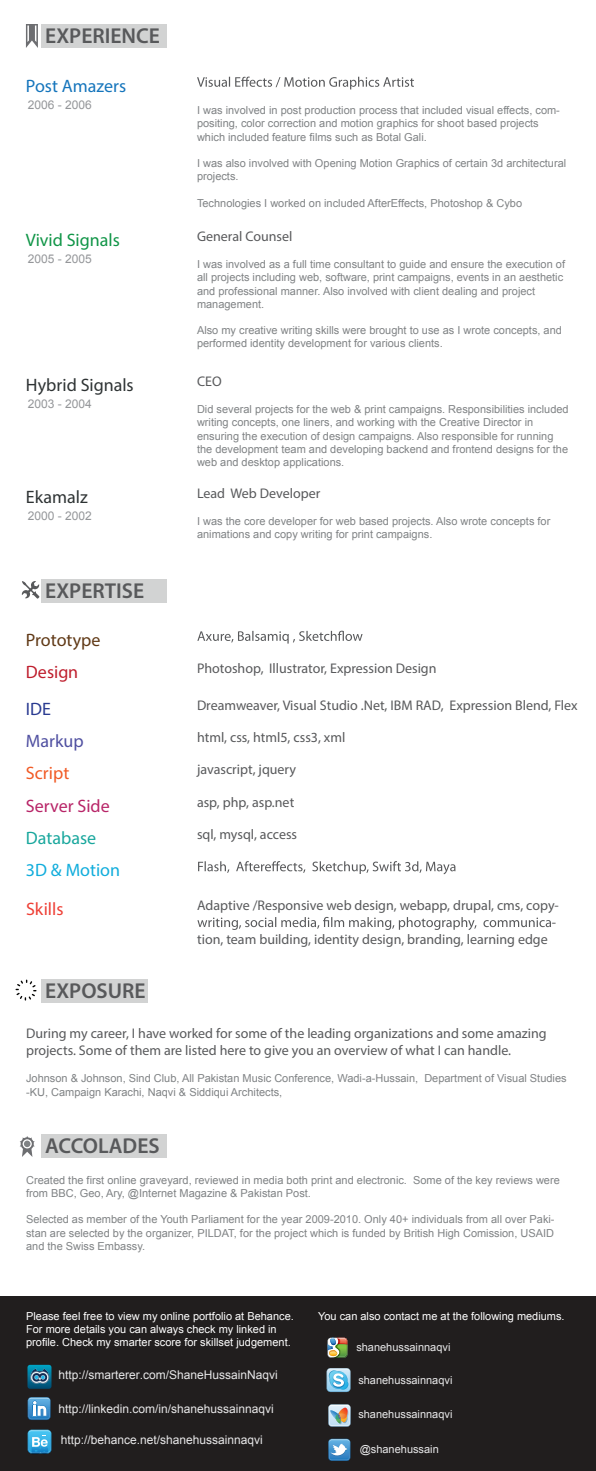
<style>
.page{position:relative;width:596px;height:1471px;background:#fff}
.page>*{position:absolute;margin:0;border:0;box-sizing:border-box;transform-origin:0 0}
.t1{font:600 21.6px "Myriad Pro";color:#58595b}
.t2{font:18px "Myriad Pro";color:#2e3334}
.t3{font:18px "Myriad Pro";color:#109547}
.t4{font:18px "Myriad Pro";color:#1575bc}
.t5{font:18px "Myriad Pro";color:#b82568}
.t6{font:18px "Myriad Pro";color:#603916}
.t7{font:18px "Myriad Pro";color:#11addc}
.t8{font:18px "Myriad Pro";color:#19a79d}
.t9{font:18px "Myriad Pro";color:#bf1f2e}
.t10{font:18px "Myriad Pro";letter-spacing:.005em;color:#5050a1}
.t11{font:18px "Myriad Pro";color:#f15a25}
.t12{font:18px "Myriad Pro";color:#ee4036}
.t13{font:18px "Myriad Pro";color:#2a3b91}
.t14{font:14px/16.8px "Myriad Pro";color:#58595b}
.t15{font:12px "Arial";color:#e8e8e9}
.t16{font:12px "Arial";color:#949699}
.t17{font:11px/13.2px "Arial";color:#808385}
.t18{font:11px/13.2px "Arial";color:#fff}
.t19{font:11px "Arial";color:#e8e8e9}
</style>
<div class="page">
<svg style="left:197px;top:77px;width:217px;height:12px"></svg>
<svg style="left:197px;top:631px;width:166px;height:13px"></svg>
<svg style="left:198px;top:861px;width:258px;height:13px"></svg>
<svg style="left:197px;top:917px;width:354px;height:13px"></svg>
<div style="left:41px;top:24px;width:125px;height:24px;background:#d2d3d3"></div>
<svg style="left:26px;top:24px;width:12px;height:24px"></svg>
<div style="left:41px;top:579px;width:125px;height:24px;background:#d2d3d3"></div>
<svg style="left:22px;top:581px;width:17px;height:18px"></svg>
<div style="left:41px;top:979px;width:107px;height:24px;background:#d2d3d3"></div>
<svg style="left:16px;top:980px;width:21px;height:21px"></svg>
<div style="left:41px;top:1134px;width:125px;height:24px;background:#d2d3d3"></div>
<svg style="left:20px;top:1136px;width:15px;height:21px"></svg>
<div style="left:0;top:1296px;width:596px;height:175px;background:#211e1e"></div>
<svg style="left:28px;top:1397px;width:23px;height:23px"></svg>
<svg style="left:28px;top:1430px;width:23px;height:24px"></svg>
<svg style="left:328px;top:1338px;width:19px;height:20px"></svg>
<svg style="left:327px;top:1368px;width:24px;height:24px"></svg>
<svg style="left:328px;top:1404px;width:23px;height:23px"></svg>
<svg style="left:328px;top:1439px;width:22px;height:22px"></svg>
<svg style="left:27px;top:1365px;width:24px;height:24px"></svg>
<img style="left:31px;top:1368px;width:20px;height:16px">
<h1 class="t1" style="left:45px;top:22px;width:116px">EXPERIENCE</h1>
<h2 class="t4" style="left:26px;top:75px;width:102px">Post Amazers</h2>
<p class="t16" style="left:28px;top:97px;width:66px">2006 - 2006</p>
<p class="t17" style="left:197px;top:104px;width:364px">I was involved in post production process that included visual effects, com&shy;positing, color correction and motion graphics for shoot based projects which included feature films such as Botal Gali.</p>
<p class="t17" style="left:197px;top:157px;width:371px">I was also involved with Opening Motion Graphics of certain 3d architectural projects.</p>
<p class="t17" style="left:197px;top:196px;width:327px">Technologies I worked on included AfterEffects, Photoshop &amp; Cybo</p>
<h2 class="t3" style="left:26px;top:229px;width:95px">Vivid Signals</h2>
<p class="t14" style="left:197px;top:227px;width:97px">General Counsel</p>
<p class="t17" style="left:197px;top:258px;width:370px">I was involved as a full time consultant to guide and ensure the execution of all projects including web, software, print campaigns, events in an aesthetic and professional manner. Also involved with client dealing and project management.</p>
<p class="t17" style="left:197px;top:324px;width:366px">Also my creative writing skills were brought to use as I wrote concepts, and performed identity development for various clients.</p>
<p class="t16" style="left:28px;top:251px;width:66px">2005 - 2005</p>
<h2 class="t2" style="left:26px;top:374px;width:109px">Hybrid Signals</h2>
<p class="t16" style="left:28px;top:396px;width:66px">2003 - 2004</p>
<h2 class="t2" style="left:26px;top:486px;width:63px">Ekamalz</h2>
<p class="t16" style="left:28px;top:508px;width:66px">2000 - 2002</p>
<h1 class="t1" style="left:45px;top:577px;width:100px">EXPERTISE</h1>
<p class="t14" style="left:197px;top:372px;width:26px">CEO</p>
<p class="t17" style="left:197px;top:403px;width:373px">Did several projects for the web &amp; print campaigns. Responsibilities included writing concepts, one liners, and working with the Creative Director in ensuring the execution of design campaigns. Also responsible for running the development team and developing backend and frontend designs for the web and desktop applications.</p>
<p class="t14" style="left:197px;top:484px;width:125px">Lead Web Developer</p>
<p class="t17" style="left:197px;top:515px;width:355px">I was the core developer for web based projects. Also wrote concepts for animations and copy writing for print campaigns.</p>
<h2 class="t6" style="left:26px;top:629px;width:76px">Prototype</h2>
<h2 class="t9" style="left:26px;top:661px;width:54px">Design</h2>
<p class="t14" style="left:197px;top:660px;width:241px">Photoshop, Illustrator, Expression Design</p>
<h2 class="t13" style="left:26px;top:698px;width:27px">IDE</h2>
<p class="t14" style="left:197px;top:696px;width:382px">Dreamweaver, Visual Studio .Net, IBM RAD, Expression Blend, Flex</p>
<h2 class="t10" style="left:26px;top:730px;width:59px">Markup</h2>
<p class="t14" style="left:197px;top:728px;width:150px">html, css, html5, css3, xml</p>
<h2 class="t11" style="left:26px;top:762px;width:45px">Script</h2>
<p class="t14" style="left:197px;top:761px;width:101px">javascript, jquery</p>
<h2 class="t5" style="left:26px;top:795px;width:85px">Server Side</h2>
<p class="t14" style="left:197px;top:793px;width:99px">asp, php, asp.net</p>
<h2 class="t8" style="left:26px;top:827px;width:72px">Database</h2>
<p class="t14" style="left:197px;top:826px;width:102px">sql, mysql, access</p>
<h2 class="t7" style="left:26px;top:859px;width:96px">3D &amp; Motion</h2>
<h2 class="t12" style="left:26px;top:898px;width:39px">Skills</h2>
<p class="t14" style="left:197px;top:897px;width:363px">Adaptive /Responsive web design, webapp, drupal, cms, copy-</p>
<p class="t14" style="left:552px;top:914px;width:6px">-</p>
<p class="t14" style="left:197px;top:930px;width:352px">tion, team building, identity design, branding, learning edge</p>
<h1 class="t1" style="left:45px;top:977px;width:102px">EXPOSURE</h1>
<p class="t14" style="left:26px;top:1025px;width:522px">During my career, I have worked for some of the leading organizations and some amazing projects. Some of them are listed here to give you an overview of what I can handle.</p>
<p class="t17" style="left:26px;top:1072px;width:542px">Johnson &amp; Johnson, Sind Club, All Pakistan Music Conference, Wadi-a-Hussain, Department of Visual Studies -KU, Campaign Karachi, Naqvi &amp; Siddiqui Architects,</p>
<h1 class="t1" style="left:45px;top:1132px;width:116px">ACCOLADES</h1>
<p class="t17" style="left:26px;top:1174px;width:535px">Created the first online graveyard, reviewed in media both print and electronic. Some of the key reviews were from BBC, Geo, Ary, @Internet Magazine &amp; Pakistan Post.</p>
<p class="t17" style="left:26px;top:1213px;width:530px;text-align:justify">Selected as member of the Youth Parliament for the year 2009-2010. Only 40+ individuals from all over Paki&shy;stan are selected by the organizer, PILDAT, for the project which is funded by British High Comission, USAID and the Swiss Embassy.</p>
<p class="t18" style="left:26px;top:1310px;width:269px">Please feel free to view my online portfolio at Behance.<br>For more details you can always check my linked in profile. Check my smarter score for skillset judgement.</p>
<p class="t15" style="left:58px;top:1367px;width:221px">http://smarterer.com/ShaneHussainNaqvi</p>
<p class="t15" style="left:58px;top:1401px;width:217px">http://linkedin.com/in/shanehussainnaqvi</p>
<p class="t15" style="left:61px;top:1432px;width:204px">http://behance.net/shanehussainnaqvi</p>
<p class="t18" style="left:318px;top:1310px;width:248px">You can also contact me at the following mediums.</p>
<p class="t19" style="left:356px;top:1340px;width:96px">shanehussainnaqvi</p>
<p class="t19" style="left:358px;top:1373px;width:96px">shanehussainnaqvi</p>
<p class="t19" style="left:358px;top:1407px;width:96px">shanehussainnaqvi</p>
<p class="t19" style="left:360px;top:1442px;width:81px">@shanehussain</p>
</div>
